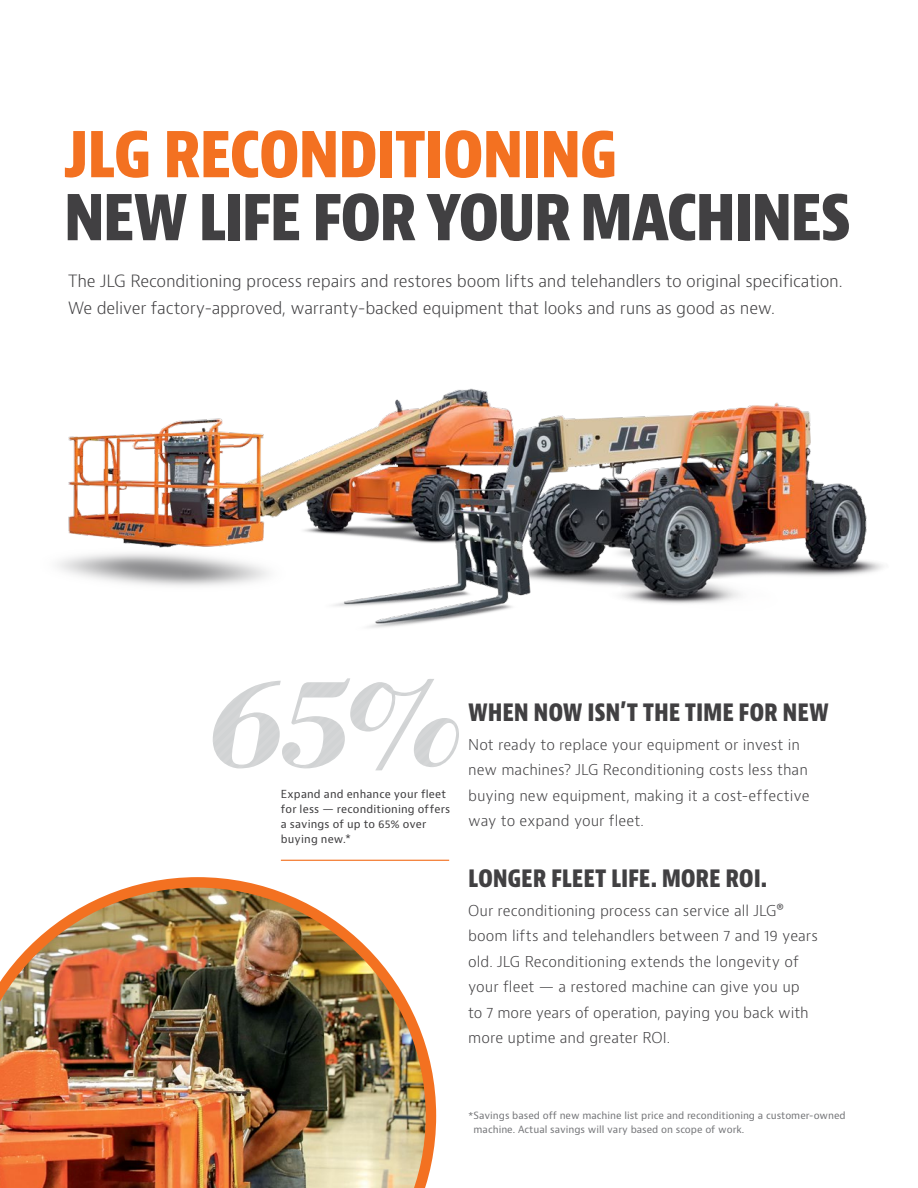
<style>
.page{position:relative;width:918px;height:1188px;background:#fff}
.page>*{position:absolute;margin:0;border:0;box-sizing:border-box;transform-origin:0 0}
.t1{font:800 condensed 67.2px "Bernino Sans";letter-spacing:-.04em;color:#414042}
.t2{font:800 condensed 67.2px "Bernino Sans";letter-spacing:-.03em;color:#f37121}
.t3{font:800 condensed 25.5px "Bernino Sans";letter-spacing:-.01em;color:#414042;scale:.95 1}
.t4{font:300 16.5px/27px "Bernino Sans";letter-spacing:-.015em;color:#414042}
.t5{font:300 14.7px/25.5px "Bernino Sans";color:#414042}
.t6{font:10.8px/14.9px "Bernino Sans";letter-spacing:.015em;color:#414042}
.t7{font:9.75px/13.5px "Bernino Sans";color:#77787b}
</style>
<div class="page">
<img style="left:57px;top:388px;width:826px;height:240px">
<svg style="left:213px;top:678px;width:246px;height:92px"></svg>
<img style="left:0;top:877px;width:436px;height:311px">
<hr style="left:281px;top:860px;width:168px;height:1px;background:#f37121">
<h1 class="t2" style="left:64px;top:112px;width:556px">JLG RECONDITIONING</h1>
<h1 class="t1" style="left:64px;top:175px;width:789px">NEW LIFE FOR YOUR MACHINES</h1>
<p class="t4" style="left:68px;top:268px;width:776px">The JLG Reconditioning process repairs and restores boom lifts and telehandlers to original specification.<br>We deliver factory-approved, warranty-backed equipment that looks and runs as good as new.</p>
<p class="t6" style="left:281px;top:787px;width:171px">Expand and enhance your fleet for less — reconditioning offers a savings of up to 65% over buying new.*</p>
<h2 class="t3" style="left:468px;top:696px;width:381px">WHEN NOW ISN’T THE TIME FOR NEW</h2>
<p class="t5" style="left:468px;top:732px;width:343px">Not ready to replace your equipment or invest in new machines? JLG Reconditioning costs less than buying new equipment, making it a cost-effective way to expand your fleet.</p>
<h2 class="t3" style="left:468px;top:862px;width:316px">LONGER FLEET LIFE. MORE ROI.</h2>
<p class="t5" style="left:468px;top:898px;width:351px">Our reconditioning process can service all JLG® boom lifts and telehandlers between 7 and 19 years old. JLG Reconditioning extends the longevity of your fleet — a restored machine can give you up<br>to 7 more years of operation, paying you back with more uptime and greater ROI.</p>
<p class="t7" style="left:474px;top:1109px;width:374px;text-indent:-5px">*Savings based off new machine list price and reconditioning a customer-owned machine. Actual savings will vary based on scope of work.</p>
</div>
